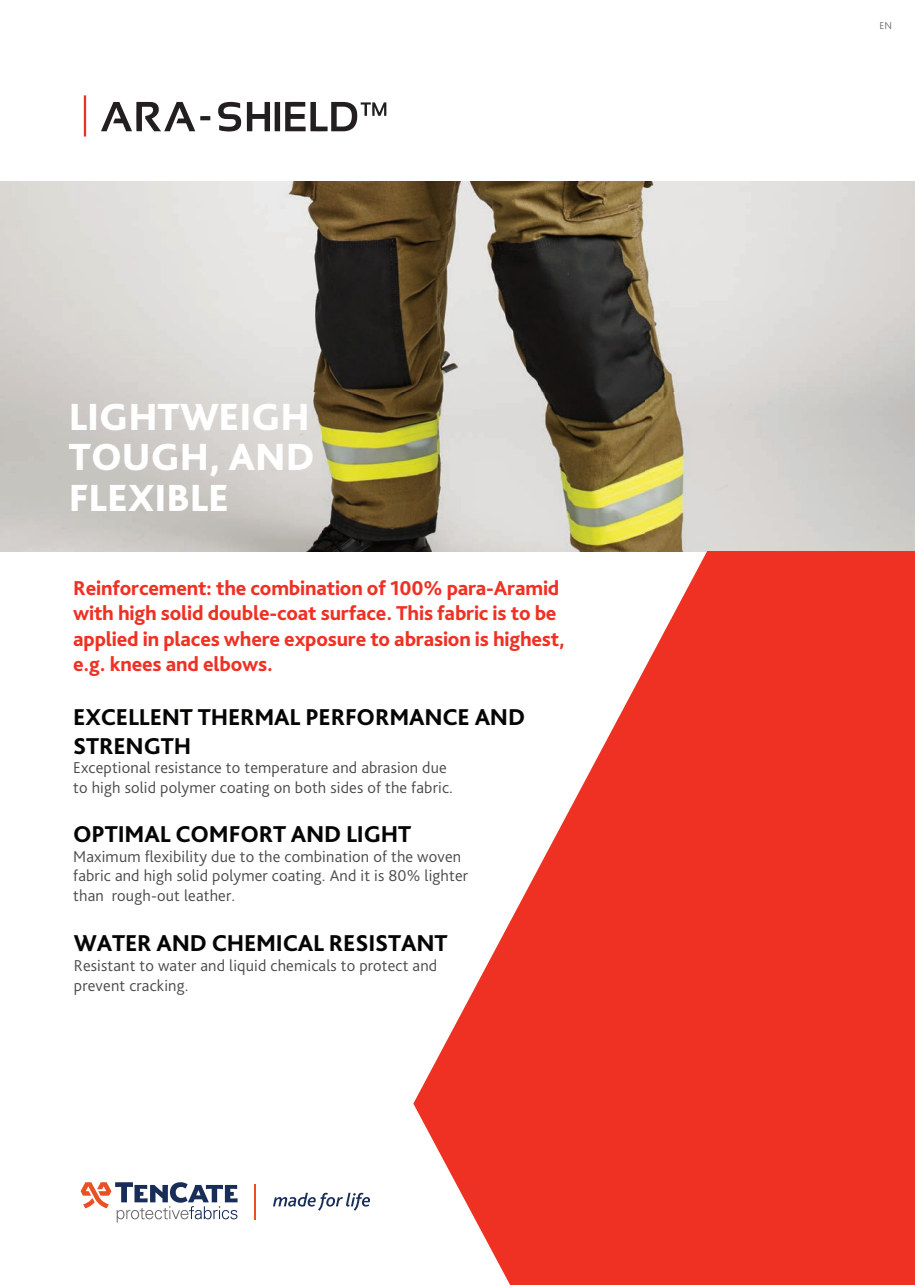
<style>
.page{position:relative;width:915px;height:1285px;background:#fff}
.page>*{position:absolute;margin:0;border:0;box-sizing:border-box;transform-origin:0 0}
.t1{font:800 39.6px/40.5px "Bliss Pro";color:#fff}
.t2{font:800 24px/28.8px "Bliss Pro";letter-spacing:-.01em;color:#050504}
.t3{font:800 21px/25.2px "Bliss Pro";letter-spacing:-.01em;color:#ef3124}
.t4{font:300 16.5px/19.8px "Bliss Pro";letter-spacing:.01em;color:#4a4a49}
.t5{font:300 10.5px "Bliss Pro";color:#6f6c6e}
</style>
<div class="page">
<img style="left:1px;top:181px;width:913px;height:370px">
<svg style="left:273px;top:1192px;width:97px;height:18px"></svg>
<svg style="left:81px;top:1182px;width:156px;height:40px"></svg>
<hr style="left:255px;top:1184px;width:1px;height:35px;background:#e95023">
<svg style="left:413px;top:551px;width:501px;height:733px;fill:#ef3124"></svg>
<svg style="left:84px;top:95px;width:2px;height:41px"></svg>
<svg style="left:247px;top:102px;width:139px;height:29px"></svg>
<svg style="left:218px;top:102px;width:23px;height:29px"></svg>
<svg style="left:101px;top:102px;width:109px;height:29px"></svg>
<h1 class="t1" style="left:69px;top:395px;width:247px">LIGHTWEIGH<br>TOUGH, AND<br>FLEXIBLE</h1>
<p class="t3" style="left:73px;top:575px;width:493px">Reinforcement: the combination of 100% para-Aramid with high solid double-coat surface. This fabric is to be applied in places where exposure to abrasion is highest, e.g. knees and elbows.</p>
<h2 class="t2" style="left:73px;top:701px;width:453px">EXCELLENT THERMAL PERFORMANCE AND<br>STRENGTH</h2>
<p class="t4" style="left:73px;top:757px;width:381px">Exceptional resistance to temperature and abrasion due to high solid polymer coating on both sides of the fabric.</p>
<h2 class="t2" style="left:73px;top:818px;width:339px">OPTIMAL COMFORT AND LIGHT</h2>
<p class="t4" style="left:73px;top:845px;width:396px">Maximum flexibility due to the combination of the woven fabric and high solid polymer coating. And it is 80% lighter than rough-out leather.</p>
<h2 class="t2" style="left:74px;top:927px;width:375px">WATER AND CHEMICAL RESISTANT</h2>
<p class="t4" style="left:74px;top:954px;width:364px">Resistant to water and liquid chemicals to protect and prevent cracking.</p>
<p class="t5" style="left:879px;top:19px;width:14px">EN</p>
</div>
